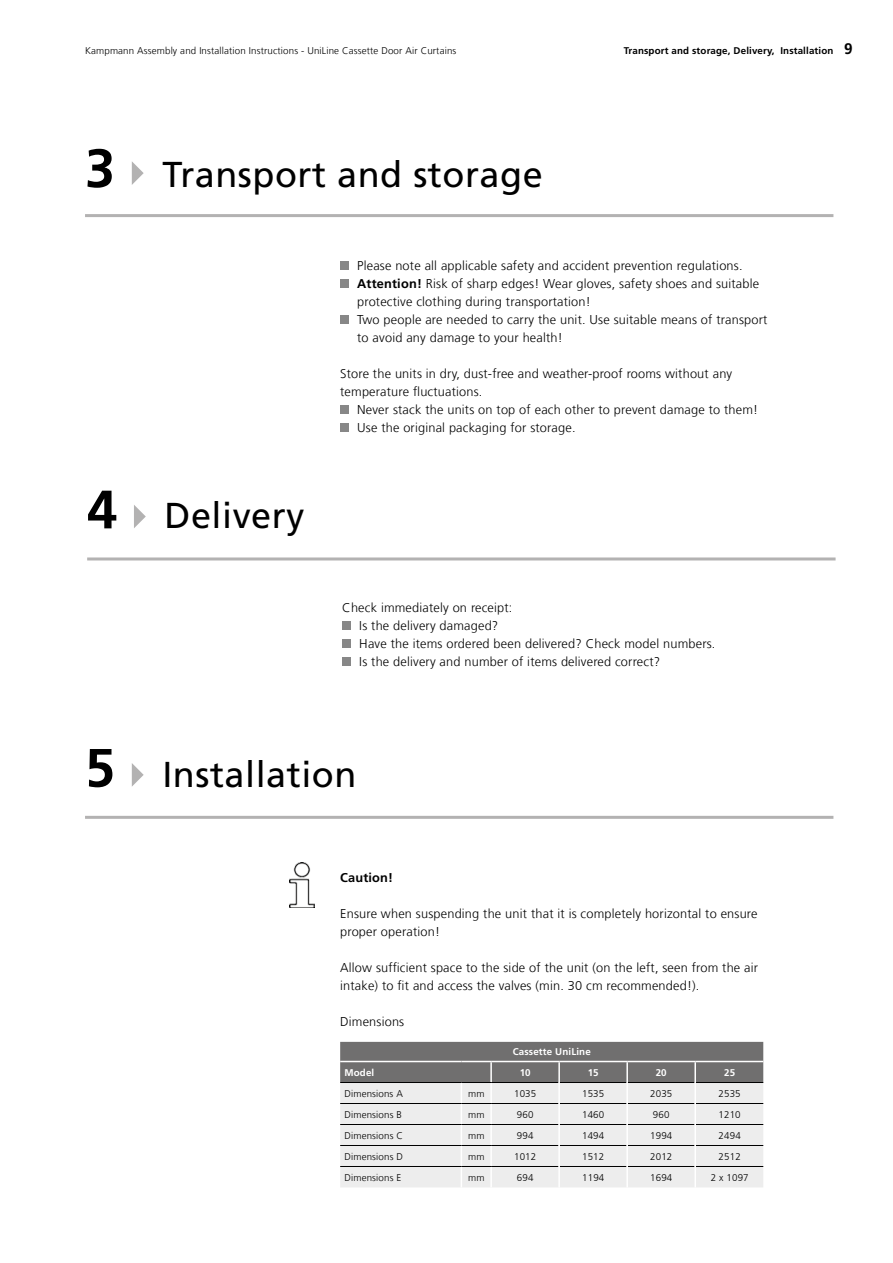
<style>
.page{position:relative;width:893px;height:1263px;background:#fff}
.page>*{position:absolute;margin:0;border:0;box-sizing:border-box;transform-origin:0 0}
.t1{font:36px "Frutiger LT Com";letter-spacing:.015em;color:#000}
.t2{font:300 12.75px/18px "Frutiger LT Com";letter-spacing:.015em;color:#000}
.t3{font:700 12.75px "Frutiger LT Com";letter-spacing:.015em;color:#000}
.t4{font:300 9.75px "Frutiger LT Com";letter-spacing:.015em;color:#000}
.t5{font:700 9.75px "Frutiger LT Com";letter-spacing:.015em;color:#000}
.t6{font:700 9.75px "Frutiger LT Com";letter-spacing:.015em;color:#fff}
.s1{font-size:15.3px}
.s2{font-weight:700;font-size:54px}
.s3{font-weight:700}
</style>
<div class="page">
<hr style="left:87px;top:557px;width:749px;height:3px;background:#b3b2b2">
<svg style="left:134px;top:505px;width:12px;height:23px"></svg>
<div style="left:342px;top:621px;width:9px;height:9px;background:#878787"></div>
<div style="left:342px;top:639px;width:9px;height:9px;background:#878787"></div>
<div style="left:342px;top:657px;width:9px;height:9px;background:#878787"></div>
<div style="left:340px;top:261px;width:8px;height:9px;background:#878787"></div>
<div style="left:340px;top:279px;width:8px;height:9px;background:#878787"></div>
<div style="left:340px;top:315px;width:8px;height:9px;background:#878787"></div>
<div style="left:340px;top:405px;width:8px;height:9px;background:#878787"></div>
<div style="left:340px;top:423px;width:8px;height:9px;background:#878787"></div>
<hr style="left:85px;top:816px;width:748px;height:3px;background:#b3b2b2">
<svg style="left:132px;top:763px;width:12px;height:24px"></svg>
<img style="left:290px;top:862px;width:25px;height:46px">
<hr style="left:85px;top:214px;width:748px;height:3px;background:#b3b2b2">
<svg style="left:132px;top:161px;width:12px;height:24px"></svg>
<svg style="left:340px;top:1042px;width:423px;height:145px;background:#cacaca"></svg>
<hr style="left:490px;top:1167px;width:2px;height:20px;background:#fff">
<hr style="left:340px;top:1082px;width:121px;height:1px;background:#000">
<hr style="left:461px;top:1082px;width:30px;height:1px;background:#000">
<hr style="left:491px;top:1082px;width:67px;height:1px;background:#000">
<hr style="left:560px;top:1082px;width:66px;height:1px;background:#000">
<hr style="left:628px;top:1082px;width:66px;height:1px;background:#000">
<hr style="left:696px;top:1082px;width:67px;height:1px;background:#000">
<hr style="left:340px;top:1103px;width:121px;height:1px;background:#000">
<hr style="left:461px;top:1103px;width:30px;height:1px;background:#000">
<hr style="left:491px;top:1103px;width:67px;height:1px;background:#000">
<hr style="left:560px;top:1103px;width:66px;height:1px;background:#000">
<hr style="left:628px;top:1103px;width:66px;height:1px;background:#000">
<hr style="left:696px;top:1103px;width:67px;height:1px;background:#000">
<hr style="left:340px;top:1124px;width:121px;height:1px;background:#000">
<hr style="left:461px;top:1124px;width:30px;height:1px;background:#000">
<hr style="left:491px;top:1124px;width:67px;height:1px;background:#000">
<hr style="left:560px;top:1124px;width:66px;height:1px;background:#000">
<hr style="left:628px;top:1124px;width:66px;height:1px;background:#000">
<hr style="left:696px;top:1124px;width:67px;height:1px;background:#000">
<hr style="left:340px;top:1145px;width:121px;height:1px;background:#000">
<hr style="left:461px;top:1145px;width:30px;height:1px;background:#000">
<hr style="left:491px;top:1145px;width:67px;height:1px;background:#000">
<hr style="left:560px;top:1145px;width:66px;height:1px;background:#000">
<hr style="left:628px;top:1145px;width:66px;height:1px;background:#000">
<hr style="left:696px;top:1145px;width:67px;height:1px;background:#000">
<hr style="left:340px;top:1166px;width:121px;height:1px;background:#000">
<hr style="left:461px;top:1166px;width:30px;height:1px;background:#000">
<hr style="left:491px;top:1166px;width:67px;height:1px;background:#000">
<hr style="left:560px;top:1166px;width:66px;height:1px;background:#000">
<hr style="left:628px;top:1166px;width:66px;height:1px;background:#000">
<hr style="left:696px;top:1166px;width:67px;height:1px;background:#000">
<hr style="left:558px;top:1062px;width:2px;height:20px;background:#fff">
<hr style="left:558px;top:1082px;width:2px;height:21px;background:#fff">
<hr style="left:558px;top:1103px;width:2px;height:21px;background:#fff">
<hr style="left:558px;top:1124px;width:2px;height:21px;background:#fff">
<hr style="left:558px;top:1145px;width:2px;height:21px;background:#fff">
<hr style="left:558px;top:1166px;width:2px;height:21px;background:#fff">
<hr style="left:626px;top:1062px;width:2px;height:20px;background:#fff">
<hr style="left:626px;top:1082px;width:2px;height:21px;background:#fff">
<hr style="left:626px;top:1103px;width:2px;height:21px;background:#fff">
<hr style="left:626px;top:1124px;width:2px;height:21px;background:#fff">
<hr style="left:626px;top:1145px;width:2px;height:21px;background:#fff">
<hr style="left:626px;top:1166px;width:2px;height:21px;background:#fff">
<hr style="left:694px;top:1062px;width:2px;height:20px;background:#fff">
<hr style="left:694px;top:1082px;width:2px;height:21px;background:#fff">
<hr style="left:694px;top:1103px;width:2px;height:21px;background:#fff">
<hr style="left:694px;top:1124px;width:2px;height:21px;background:#fff">
<hr style="left:694px;top:1145px;width:2px;height:21px;background:#fff">
<hr style="left:694px;top:1166px;width:2px;height:21px;background:#fff">
<hr style="left:340px;top:1061px;width:121px;height:1px;background:#fff">
<hr style="left:461px;top:1061px;width:30px;height:1px;background:#fff">
<hr style="left:491px;top:1061px;width:68px;height:1px;background:#fff">
<hr style="left:559px;top:1061px;width:68px;height:1px;background:#fff">
<hr style="left:627px;top:1061px;width:68px;height:1px;background:#fff">
<hr style="left:695px;top:1061px;width:68px;height:1px;background:#fff">
<p class="t4" style="left:85px;top:45px;width:373px">Kampmann Assembly and Installation Instructions - UniLine Cassette Door Air Curtains</p>
<p class="t5" style="left:624px;top:45px;width:230px">Transport and storage, Delivery, Installation <span class="s1">9</span></p>
<h1 class="t1" style="left:85px;top:153px;width:459px"><span class="s2">3</span> Transport and storage</h1>
<h1 class="t1" style="left:87px;top:495px;width:219px"><span class="s2">4</span> Delivery</h1>
<p class="t2" style="left:357px;top:257px;width:412px">Please note all applicable safety and accident prevention regulations.<br><span class="s3">Attention!</span> Risk of sharp edges! Wear gloves, safety shoes and suitable protective clothing during transportation!<br>Two people are needed to carry the unit. Use suitable means of transport to avoid any damage to your health!</p>
<p class="t2" style="left:340px;top:365px;width:394px">Store the units in dry, dust-free and weather-proof rooms without any temperature fluctuations.</p>
<p class="t2" style="left:357px;top:401px;width:403px">Never stack the units on top of each other to prevent damage to them!<br>Use the original packaging for storage.</p>
<p class="t2" style="left:359px;top:599px;width:358px;text-indent:-17px">Check immediately on receipt:<br>Is the delivery damaged?<br>Have the items ordered been delivered? Check model numbers.<br>Is the delivery and number of items delivered correct?</p>
<h1 class="t1" style="left:85px;top:753px;width:273px"><span class="s2">5</span> Installation</h1>
<p class="t3" style="left:340px;top:870px;width:55px">Caution!</p>
<p class="t2" style="left:340px;top:905px;width:419px">Ensure when suspending the unit that it is completely horizontal to ensure proper operation!</p>
<p class="t2" style="left:340px;top:959px;width:419px">Allow sufficient space to the side of the unit (on the left, seen from the air intake) to fit and access the valves (min. 30 cm recommended!).</p>
<p class="t2" style="left:340px;top:1013px;width:66px">Dimensions</p>
<p class="t6" style="left:513px;top:1046px;width:80px">Cassette UniLine</p>
<p class="t6" style="left:344px;top:1066px;width:31px">Model</p>
<p class="t6" style="left:520px;top:1066px;width:12px">10</p>
<p class="t6" style="left:588px;top:1066px;width:12px">15</p>
<p class="t6" style="left:656px;top:1066px;width:12px">20</p>
<p class="t6" style="left:724px;top:1066px;width:12px">25</p>
<p class="t4" style="left:344px;top:1087px;width:60px">Dimensions A</p>
<p class="t4" style="left:468px;top:1087px;width:18px">mm</p>
<p class="t4" style="left:514px;top:1087px;width:24px">1035</p>
<p class="t4" style="left:582px;top:1087px;width:24px">1535</p>
<p class="t4" style="left:650px;top:1087px;width:24px">2035</p>
<p class="t4" style="left:719px;top:1087px;width:24px">2535</p>
<p class="t4" style="left:344px;top:1108px;width:59px">Dimensions B</p>
<p class="t4" style="left:468px;top:1108px;width:18px">mm</p>
<p class="t4" style="left:517px;top:1108px;width:18px">960</p>
<p class="t4" style="left:582px;top:1108px;width:24px">1460</p>
<p class="t4" style="left:653px;top:1108px;width:18px">960</p>
<p class="t4" style="left:719px;top:1108px;width:24px">1210</p>
<p class="t4" style="left:344px;top:1129px;width:60px">Dimensions C</p>
<p class="t4" style="left:468px;top:1129px;width:18px">mm</p>
<p class="t4" style="left:517px;top:1129px;width:18px">994</p>
<p class="t4" style="left:582px;top:1129px;width:24px">1494</p>
<p class="t4" style="left:650px;top:1129px;width:24px">1994</p>
<p class="t4" style="left:719px;top:1129px;width:24px">2494</p>
<p class="t4" style="left:344px;top:1150px;width:60px">Dimensions D</p>
<p class="t4" style="left:468px;top:1150px;width:18px">mm</p>
<p class="t4" style="left:514px;top:1150px;width:24px">1012</p>
<p class="t4" style="left:582px;top:1150px;width:24px">1512</p>
<p class="t4" style="left:650px;top:1150px;width:24px">2012</p>
<p class="t4" style="left:719px;top:1150px;width:24px">2512</p>
<p class="t4" style="left:344px;top:1171px;width:58px">Dimensions E</p>
<p class="t4" style="left:468px;top:1171px;width:18px">mm</p>
<p class="t4" style="left:517px;top:1171px;width:18px">694</p>
<p class="t4" style="left:582px;top:1171px;width:24px">1194</p>
<p class="t4" style="left:650px;top:1171px;width:24px">1694</p>
<p class="t4" style="left:711px;top:1171px;width:39px">2 x 1097</p>
</div>
